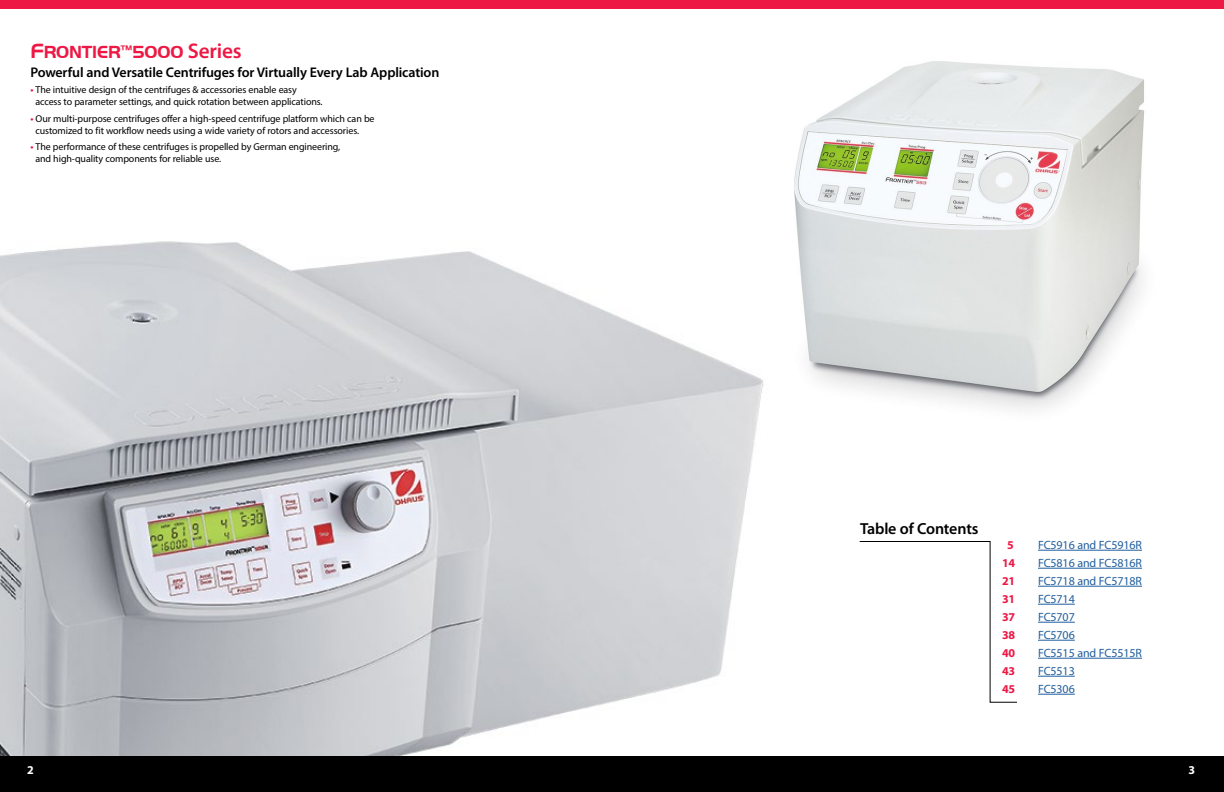
<style>
.page{position:relative;width:1224px;height:792px;background:#fff}
.page>*{position:absolute;margin:0;border:0;box-sizing:border-box;transform-origin:0 0}
.t1{font:700 18.1px "Handel Got D";letter-spacing:-.01em;color:#ed1844}
.t2{font:600 16px "Myriad Pro";letter-spacing:-.01em;color:#000}
.t3{font:600 14px "Myriad Pro";letter-spacing:-.01em;color:#000}
.t4{font:12px "Myriad Pro";letter-spacing:-.01em;color:#215e9e}
.t5{font:700 12px "Myriad Pro";letter-spacing:-.01em;color:#ed1745}
.t6{font:700 12px "Myriad Pro";color:#fff}
.t7{font:10px/12px "Myriad Pro";letter-spacing:-.01em;color:#000}
.s1{font-size:21.2px}
.s2{font-family:"Myriad Pro";font-weight:600;font-size:21.2px}
.s3{font-weight:600;color:#ed1745}
</style>
<div class="page">
<div style="left:0;top:756px;width:1224px;height:36px;background:#000"></div>
<div style="left:0;top:0;width:1224px;height:9px;background:#ed1844"></div>
<hr style="left:1038px;top:550px;width:104px;height:1px;background:#215e9e">
<hr style="left:1038px;top:568px;width:104px;height:1px;background:#215e9e">
<hr style="left:1038px;top:586px;width:104px;height:1px;background:#215e9e">
<hr style="left:1038px;top:604px;width:37px;height:1px;background:#215e9e">
<hr style="left:1038px;top:622px;width:37px;height:1px;background:#215e9e">
<hr style="left:1038px;top:640px;width:37px;height:1px;background:#215e9e">
<hr style="left:1038px;top:658px;width:104px;height:1px;background:#215e9e">
<hr style="left:1038px;top:676px;width:37px;height:1px;background:#215e9e">
<hr style="left:1038px;top:694px;width:37px;height:1px;background:#215e9e">
<img style="left:0;top:241px;width:763px;height:515px">
<svg style="left:859px;top:541px;width:158px;height:162px"></svg>
<img style="left:794px;top:61px;width:351px;height:350px">
<h1 class="t1" style="left:30px;top:41px;width:213px"><span class="s1">F</span>RONTIER<sup>™</sup>5000 <span class="s2">Series</span></h1>
<h3 class="t3" style="left:30px;top:63px;width:410px">Powerful and Versatile Centrifuges for Virtually Every Lab Application</h3>
<p class="t7" style="left:35px;top:83px;width:289px;text-indent:-5px"><span class="s3">•</span> The intuitive design of the centrifuges &amp; accessories enable easy access to parameter settings, and quick rotation between applications.</p>
<p class="t7" style="left:35px;top:112px;width:341px;text-indent:-5px"><span class="s3">•</span> Our multi-purpose centrifuges offer a high-speed centrifuge platform which can be customized to fit workflow needs using a wide variety of rotors and accessories.</p>
<p class="t7" style="left:35px;top:140px;width:306px;text-indent:-5px"><span class="s3">•</span> The performance of these centrifuges is propelled by German engineering, and high-quality components for reliable use.</p>
<h2 class="t2" style="left:860px;top:518px;width:120px">Table of Contents</h2>
<p class="t5" style="left:1007px;top:537px;width:8px">5</p>
<p class="t4" style="left:1038px;top:538px;width:106px">FC5916 and FC5916R</p>
<p class="t5" style="left:1002px;top:555px;width:15px">14</p>
<p class="t4" style="left:1038px;top:556px;width:106px">FC5816 and FC5816R</p>
<p class="t5" style="left:1002px;top:573px;width:15px">21</p>
<p class="t4" style="left:1038px;top:574px;width:106px">FC5718 and FC5718R</p>
<p class="t5" style="left:1002px;top:591px;width:15px">31</p>
<p class="t4" style="left:1038px;top:592px;width:38px">FC5714</p>
<p class="t5" style="left:1002px;top:609px;width:15px">37</p>
<p class="t4" style="left:1038px;top:610px;width:38px">FC5707</p>
<p class="t5" style="left:1002px;top:627px;width:15px">38</p>
<p class="t4" style="left:1038px;top:628px;width:38px">FC5706</p>
<p class="t5" style="left:1002px;top:645px;width:15px">40</p>
<p class="t4" style="left:1038px;top:646px;width:106px">FC5515 and FC5515R</p>
<p class="t5" style="left:1002px;top:663px;width:15px">43</p>
<p class="t4" style="left:1038px;top:664px;width:38px">FC5513</p>
<p class="t5" style="left:1002px;top:681px;width:15px">45</p>
<p class="t4" style="left:1038px;top:682px;width:38px">FC5306</p>
<p class="t6" style="left:27px;top:762px;width:8px">2</p>
<p class="t6" style="left:1189px;top:762px;width:8px">3</p>
</div>
